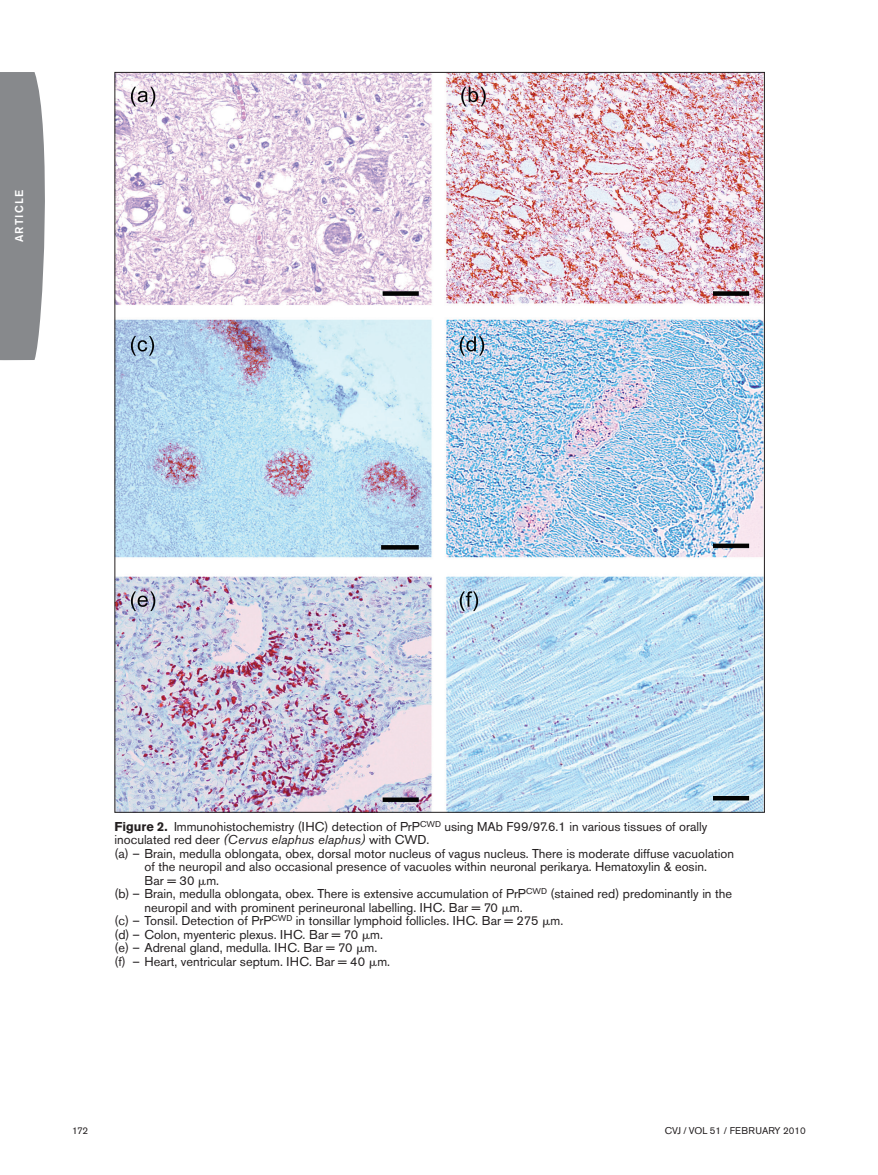
<style>
.page{position:relative;width:878px;height:1175px;background:#fff}
.page>*{position:absolute;margin:0;border:0;box-sizing:border-box;transform-origin:0 0}
.t1{font:12.75px "Akzidenz Grotesk BE";color:#231f20}
.t2{font:500 11.25px "Akzidenz Grotesk BE";letter-spacing:.115em;color:#fff}
.t3{font:9.75px "Akzidenz Grotesk BE";color:#231f20}
.s1{font-weight:700}
.s2{font-style:italic}
.s3{font-family:"Mathematical Pi One"}
</style>
<div class="page">
<div style="left:0;top:72px;width:45px;height:288px;background:#87898c"></div>
<img style="left:116px;top:74px;width:646px;height:736px">
<p class="t2" style="left:12px;top:242px;width:54px;rotate:-90deg">ARTICLE</p>
<p class="t1" style="left:114px;top:819px;width:594px"><span class="s1">Figure 2.</span> Immunohistochemistry (IHC) detection of PrP<sup>CWD</sup> using MAb F99/97.6.1 in various tissues of orally</p>
<p class="t1" style="left:114px;top:832px;width:316px">inoculated red deer <span class="s2">(Cervus elaphus elaphus)</span> with CWD.</p>
<p class="t1" style="left:114px;top:846px;width:621px">(a) – Brain, medulla oblongata, obex, dorsal motor nucleus of vagus nucleus. There is moderate diffuse vacuolation</p>
<p class="t1" style="left:144px;top:859px;width:564px">of the neuropil and also occasional presence of vacuoles within neuronal perikarya. Hematoxylin &amp; eosin.</p>
<p class="t1" style="left:144px;top:873px;width:76px">Bar = 30 <span class="s3">M</span>m.</p>
<p class="t1" style="left:114px;top:886px;width:619px">(b) – Brain, medulla oblongata, obex. There is extensive accumulation of PrP<sup>CWD</sup> (stained red) predominantly in the</p>
<p class="t1" style="left:144px;top:900px;width:380px">neuropil and with prominent perineuronal labelling. IHC. Bar = 70 <span class="s3">M</span>m.</p>
<p class="t1" style="left:114px;top:913px;width:450px">(c) – Tonsil. Detection of PrP<sup>CWD</sup> in tonsillar lymphoid follicles. IHC. Bar = 275 <span class="s3">M</span>m.</p>
<p class="t1" style="left:114px;top:927px;width:270px">(d) – Colon, myenteric plexus. IHC. Bar = 70 <span class="s3">M</span>m.</p>
<p class="t1" style="left:114px;top:940px;width:264px">(e) – Adrenal gland, medulla. IHC. Bar = 70 <span class="s3">M</span>m.</p>
<p class="t1" style="left:114px;top:954px;width:277px">(f) – Heart, ventricular septum. IHC. Bar = 40 <span class="s3">M</span>m.</p>
<p class="t3" style="left:72px;top:1125px;width:18px">172</p>
<p class="t3" style="left:665px;top:1125px;width:142px">CVJ / VOL 51 / FEBRUARY 2010</p>
</div>
